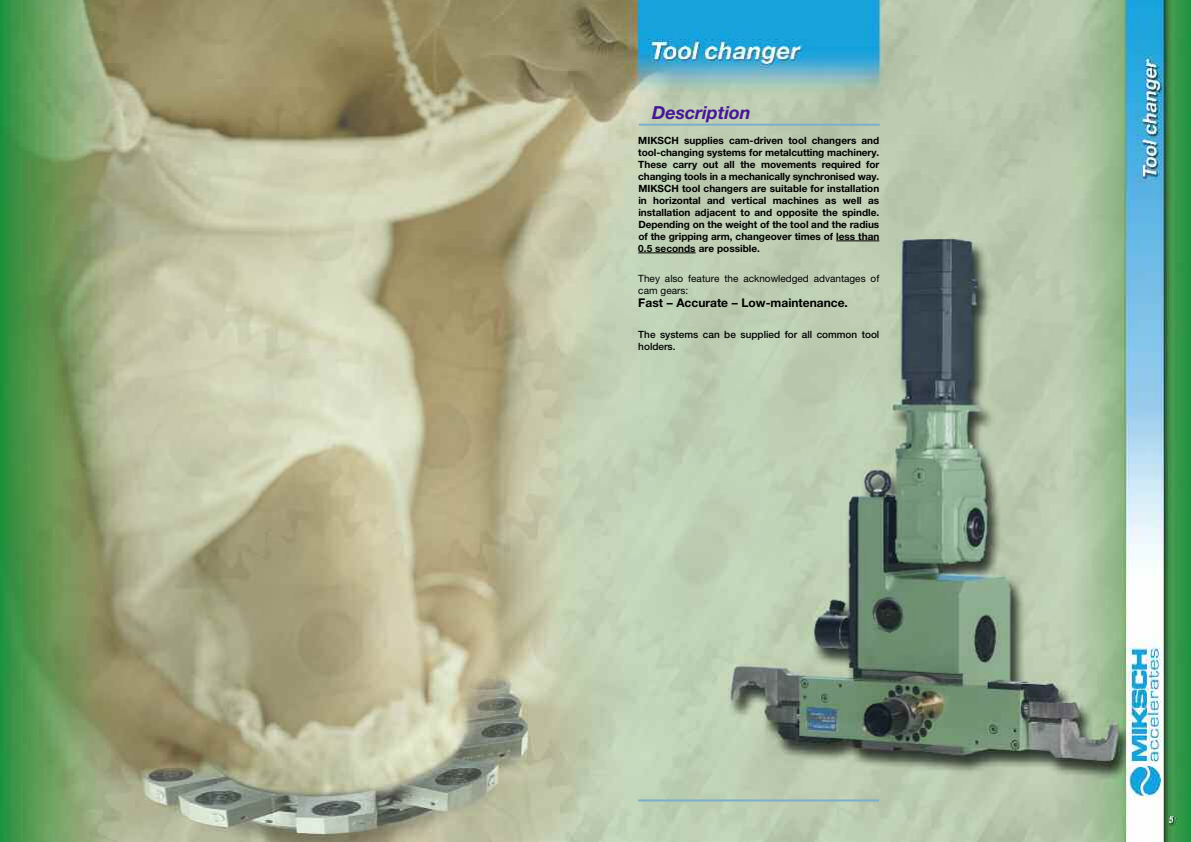
<style>
.page{position:relative;width:1191px;height:842px;background:#fff}
.page>*{position:absolute;margin:0;border:0;box-sizing:border-box;transform-origin:0 0}
.t1{font:italic 700 18px "Helvetica Neue LT Pro";color:#461794}
.t2{font:700 12px "Helvetica Neue LT Pro";color:#000}
.t3{font:700 10px/12px "Helvetica Neue LT Pro";color:#000;text-align:justify}
.t4{font:10px/12px "Helvetica Neue LT Pro";color:#000}
.t5{font:500 10px/12px "Helvetica Neue LT Pro";color:#000}
</style>
<div class="page">
<img style="left:0;top:0;width:1191px;height:842px">
<hr style="left:836px;top:241px;width:43px;height:1px;background:#000">
<hr style="left:638px;top:253px;width:57px;height:1px;background:#000">
<hr style="left:638px;top:799px;width:241px;height:2px;background:#7caece">
<hr style="left:638px;top:124px;width:241px;height:2px;background:#7caece">
<h1 class="t1" style="left:652px;top:106px;width:100px">Description</h1>
<p class="t3" style="left:638px;top:135px;width:242px">MIKSCH supplies cam-driven tool changers and tool-changing systems for metalcutting machinery.<br>These carry out all the movements required for changing tools in a mechanically synchronised way.<br>MIKSCH tool changers are suitable for installation in horizontal and vertical machines as well as installation adjacent to and opposite the spindle.<br>Depending on the weight of the tool and the radius of the gripping arm, changeover times of less than 0.5 seconds are possible.</p>
<p class="t4" style="left:638px;top:273px;width:242px">They also feature the acknowledged advantages of cam gears:</p>
<p class="t2" style="left:638px;top:299px;width:211px">Fast – Accurate – Low-maintenance.</p>
<p class="t5" style="left:638px;top:330px;width:242px">The systems can be supplied for all common tool holders.</p>
</div>
